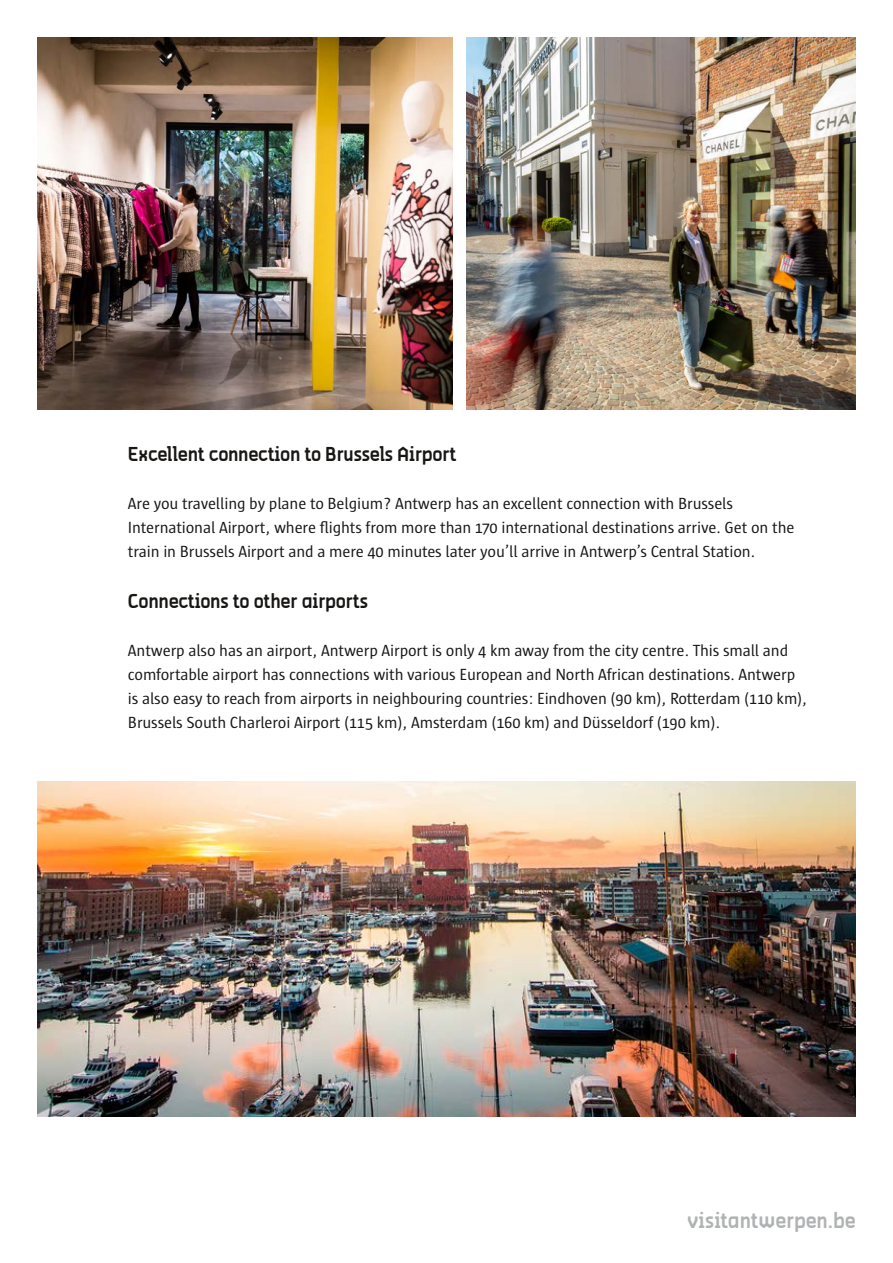
<style>
.page{position:relative;width:893px;height:1263px;background:#fff}
.page>*{position:absolute;margin:0;border:0;box-sizing:border-box;transform-origin:0 0}
.t1{font:19.5px "Antwerpen";color:#b1b2b3}
.t2{font:18px "Antwerpen";letter-spacing:-.01em;color:#181716}
.t3{font:16.5px/24px "Sun Antwerpen";letter-spacing:-.01em;color:#181716}
</style>
<div class="page">
<img style="left:37px;top:37px;width:416px;height:372px">
<img style="left:467px;top:37px;width:389px;height:372px">
<img style="left:37px;top:781px;width:819px;height:335px">
<h1 class="t2" style="left:128px;top:443px;width:330px">Excellent connection to Brussels Airport</h1>
<p class="t3" style="left:128px;top:491px;width:668px">Are you travelling by plane to Belgium? Antwerp has an excellent connection with Brussels<br>International Airport, where flights from more than 170 international destinations arrive. Get on the train in Brussels Airport and a mere 40 minutes later you’ll arrive in Antwerp’s Central Station.</p>
<h1 class="t2" style="left:128px;top:590px;width:242px">Connections to other airports</h1>
<p class="t3" style="left:128px;top:638px;width:681px">Antwerp also has an airport, Antwerp Airport is only 4 km away from the city centre. This small and comfortable airport has connections with various European and North African destinations. Antwerp is also easy to reach from airports in neighbouring countries: Eindhoven (90 km), Rotterdam (110 km), Brussels South Charleroi Airport (115 km), Amsterdam (160 km) and Düsseldorf (190 km).</p>
<p class="t1" style="left:687px;top:1208px;width:170px">visitantwerpen.be</p>
</div>
